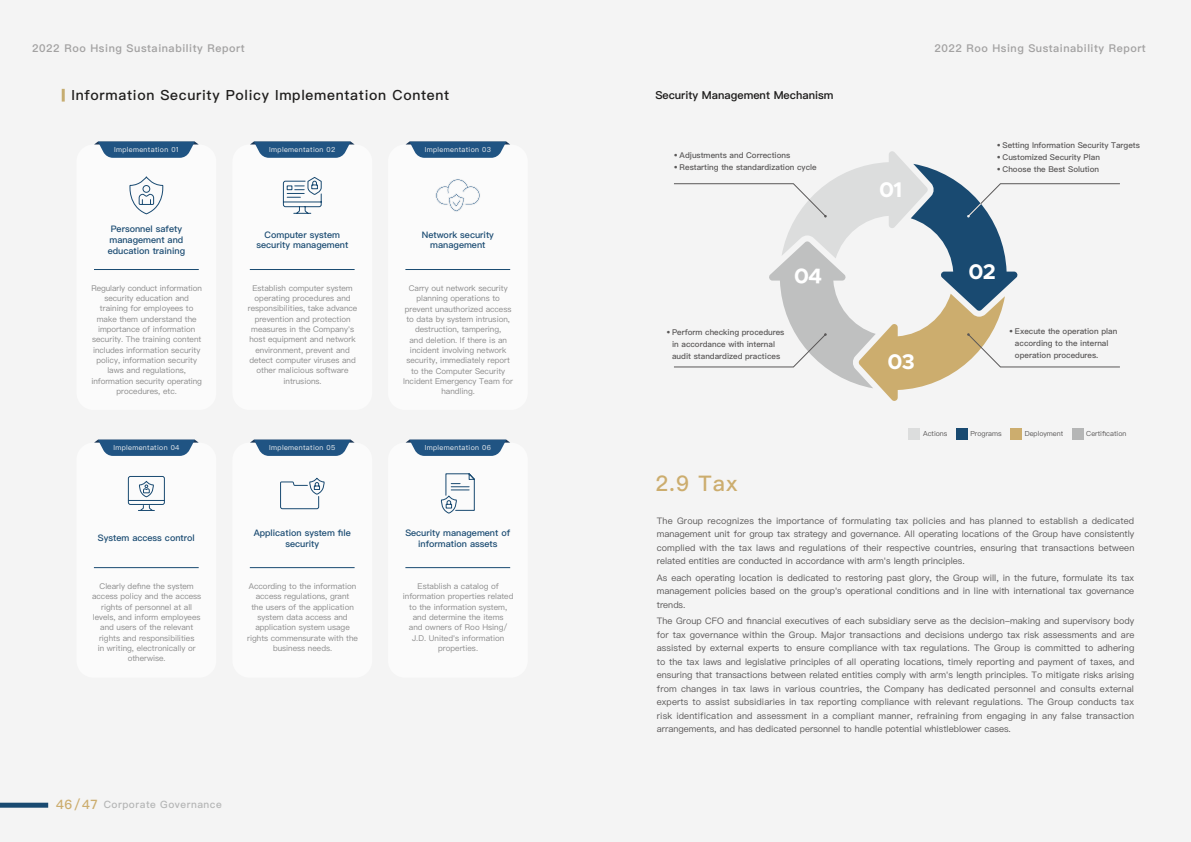
<style>
.page{position:relative;width:1191px;height:842px;background:#f4f4f4}
.page>*{position:absolute;margin:0;border:0;box-sizing:border-box;transform-origin:0 0}
.t1{font:500 21.5px "Ping Fang TC";color:#ccad6e}
.t2{font:700 21.3px "Metropolis";color:#fff}
.t3{font:500 14px "Ping Fang TC";letter-spacing:.05em;color:#1f1e1d}
.t4{font:500 12.9px "Ping Fang TC";color:#ccad6e}
.t5{font:600 11px "Ping Fang TC";color:#1f1e1d}
.t6{font:600 10.8px "Ping Fang TC";letter-spacing:.05em;color:#a3a2a2}
.t7{font:500 10.1px "Ping Fang TC";letter-spacing:.05em;color:#b5b6b6}
.t8{font:9px/13.5px "Ping Fang TC";color:#595757;text-align:justify}
.t9{font:500 9px/10.8px "Ping Fang TC";color:#194a71;text-align:center}
.t10{font:8px/10.3px "Ping Fang TC";color:#898989;text-align:center}
.t11{font:500 8px/12px "Ping Fang TC";color:#595757;text-align:center}
.t12{font:7px "Ping Fang TC";letter-spacing:.05em;color:#f4f4f4}
.t13{font:7px "Ping Fang TC";color:#595757}
.s1{font-weight:400}
</style>
<div class="page">
<div style="left:0;top:803px;width:48px;height:5px;background:#194a71"></div>
<div style="left:956px;top:428px;width:11px;height:11px;background:#194a71"></div>
<div style="left:1071px;top:428px;width:12px;height:11px;background:#b5b6b6"></div>
<div style="left:1010px;top:428px;width:12px;height:11px;background:#ccad6e"></div>
<div style="left:908px;top:428px;width:12px;height:11px;background:#dcdddd"></div>
<svg style="left:62px;top:89px;width:3px;height:13px"></svg>
<div style="left:76px;top:144px;width:140px;height:266px;background:#fbfbfb;border-radius:17px"></div>
<div style="left:232px;top:144px;width:140px;height:266px;background:#fbfbfb;border-radius:17px"></div>
<div style="left:388px;top:144px;width:140px;height:266px;background:#fbfbfb;border-radius:17px"></div>
<svg style="left:405px;top:142px;width:105px;height:16px;background:#456f96"></svg>
<svg style="left:250px;top:142px;width:104px;height:16px;background:#436e95"></svg>
<svg style="left:94px;top:142px;width:105px;height:16px;background:#456f96"></svg>
<hr style="left:94px;top:269px;width:105px;height:1px;background:#194a71">
<hr style="left:250px;top:269px;width:104px;height:1px;background:#194a71">
<hr style="left:405px;top:269px;width:105px;height:1px;background:#194a71">
<svg style="left:282px;top:177px;width:40px;height:37px"></svg>
<svg style="left:435px;top:179px;width:45px;height:33px"></svg>
<svg style="left:129px;top:177px;width:35px;height:38px"></svg>
<div style="left:76px;top:443px;width:140px;height:235px;background:#fbfbfb;border-radius:17px"></div>
<div style="left:232px;top:443px;width:140px;height:235px;background:#fbfbfb;border-radius:17px"></div>
<div style="left:388px;top:443px;width:140px;height:235px;background:#fbfbfb;border-radius:17px"></div>
<svg style="left:405px;top:440px;width:105px;height:16px;background:#436e96"></svg>
<svg style="left:250px;top:440px;width:104px;height:16px;background:#416d95"></svg>
<svg style="left:94px;top:440px;width:105px;height:16px;background:#436e96"></svg>
<hr style="left:94px;top:567px;width:105px;height:1px;background:#194a71">
<hr style="left:250px;top:567px;width:104px;height:1px;background:#194a71">
<hr style="left:405px;top:567px;width:105px;height:1px;background:#194a71">
<svg style="left:127px;top:476px;width:38px;height:35px"></svg>
<svg style="left:280px;top:478px;width:45px;height:32px"></svg>
<svg style="left:440px;top:473px;width:35px;height:41px"></svg>
<svg style="left:674px;top:151px;width:446px;height:250px"></svg>
<p class="t6" style="left:32px;top:41px;width:214px">2022 Roo Hsing Sustainability Report</p>
<h3 class="t3" style="left:71px;top:87px;width:379px">Information Security Policy Implementation Content</h3>
<p class="t12" style="left:114px;top:145px;width:66px">Implementation 01</p>
<p class="t12" style="left:269px;top:145px;width:68px">Implementation 02</p>
<p class="t12" style="left:425px;top:145px;width:68px">Implementation 03</p>
<p class="t9" style="left:108px;top:223px;width:79px">Personnel safety management and education training</p>
<p class="t9" style="left:256px;top:229px;width:93px">Computer system security management</p>
<p class="t9" style="left:422px;top:229px;width:74px">Network security management</p>
<p class="t10" style="left:91px;top:283px;width:112px">Regularly conduct information security education and training for employees to make them understand the importance of information security. The training content includes information security policy, information security laws and regulations, information security operating procedures, etc.</p>
<p class="t10" style="left:248px;top:283px;width:111px">Establish computer system operating procedures and responsibilities, take advance prevention and protection measures in the Company's host equipment and network environment, prevent and detect computer viruses and other malicious software intrusions.</p>
<p class="t10" style="left:403px;top:283px;width:111px">Carry out network security planning operations to prevent unauthorized access to data by system intrusion, destruction, tampering,<br>and deletion. If there is an incident involving network security, immediately report to the Computer Security<br>Incident Emergency Team for handling.</p>
<p class="t12" style="left:113px;top:443px;width:68px">Implementation 04</p>
<p class="t12" style="left:269px;top:443px;width:68px">Implementation 05</p>
<p class="t12" style="left:425px;top:443px;width:68px">Implementation 06</p>
<p class="t9" style="left:98px;top:532px;width:98px">System access control</p>
<p class="t9" style="left:254px;top:527px;width:99px">Application system file security</p>
<p class="t9" style="left:405px;top:527px;width:106px">Security management of information assets</p>
<p class="t10" style="left:92px;top:581px;width:111px">Clearly define the system access policy and the access rights of personnel at all levels, and inform employees and users of the relevant rights and responsibilities<br>in writing, electronically or otherwise.</p>
<p class="t10" style="left:247px;top:581px;width:112px">According to the information access regulations, grant<br>the users of the application system data access and application system usage rights commensurate with the business needs.</p>
<p class="t10" style="left:403px;top:581px;width:112px">Establish a catalog of information properties related to the information system, and determine the items<br>and owners of Roo Hsing/<br>J.D. United's information properties.</p>
<h3 class="t4" style="left:56px;top:796px;width:43px">46/47</h3>
<p class="t7" style="left:104px;top:798px;width:120px">Corporate Governance</p>
<p class="t5" style="left:655px;top:88px;width:180px">Security Management Mechanism</p>
<p class="t11" style="left:674px;top:149px;width:118px"><span class="s1">•</span> Adjustments and Corrections</p>
<p class="t11" style="left:674px;top:161px;width:144px"><span class="s1">•</span> Restarting the standardization cycle</p>
<p class="t6" style="left:934px;top:41px;width:213px">2022 Roo Hsing Sustainability Report</p>
<h2 class="t2" style="left:879px;top:176px;width:25px">01</h2>
<p class="t11" style="left:996px;top:140px;width:144px"><span class="s1">•</span> Setting Information Security Targets</p>
<p class="t11" style="left:996px;top:152px;width:105px"><span class="s1">•</span> Customized Security Plan</p>
<p class="t11" style="left:996px;top:164px;width:104px"><span class="s1">•</span> Choose the Best Solution</p>
<h2 class="t2" style="left:968px;top:258px;width:29px">02</h2>
<p class="t11" style="left:666px;top:326px;width:120px"><span class="s1">•</span> Perform checking procedures in accordance with internal audit standardized practices</p>
<p class="t11" style="left:1015px;top:325px;width:104px;text-align:left;text-indent:-6px"><span class="s1">•</span> Execute the operation plan according to the internal operation procedures.</p>
<h2 class="t2" style="left:887px;top:348px;width:29px">03</h2>
<p class="t13" style="left:923px;top:429px;width:26px">Actions</p>
<p class="t13" style="left:970px;top:429px;width:33px">Programs</p>
<p class="t13" style="left:1024px;top:429px;width:40px">Deployment</p>
<p class="t13" style="left:1086px;top:429px;width:42px">Certification</p>
<h1 class="t1" style="left:655px;top:470px;width:84px">2.9 Tax</h1>
<p class="t8" style="left:657px;top:514px;width:479px">The Group recognizes the importance of formulating tax policies and has planned to establish a dedicated management unit for group tax strategy and governance. All operating locations of the Group have consistently complied with the tax laws and regulations of their respective countries, ensuring that transactions between related entities are conducted in accordance with arm's length principles.</p>
<p class="t8" style="left:657px;top:571px;width:479px">As each operating location is dedicated to restoring past glory, the Group will, in the future, formulate its tax management policies based on the group's operational conditions and in line with international tax governance trends.</p>
<p class="t8" style="left:657px;top:614px;width:479px">The Group CFO and financial executives of each subsidiary serve as the decision-making and supervisory body for tax governance within the Group. Major transactions and decisions undergo tax risk assessments and are assisted by external experts to ensure compliance with tax regulations. The Group is committed to adhering to the tax laws and legislative principles of all operating locations, timely reporting and payment of taxes, and ensuring that transactions between related entities comply with arm's length principles. To mitigate risks arising from changes in tax laws in various countries, the Company has dedicated personnel and consults external experts to assist subsidiaries in tax reporting compliance with relevant regulations. The Group conducts tax risk identification and assessment in a compliant manner, refraining from engaging in any false transaction arrangements, and has dedicated personnel to handle potential whistleblower cases.</p>
</div>
